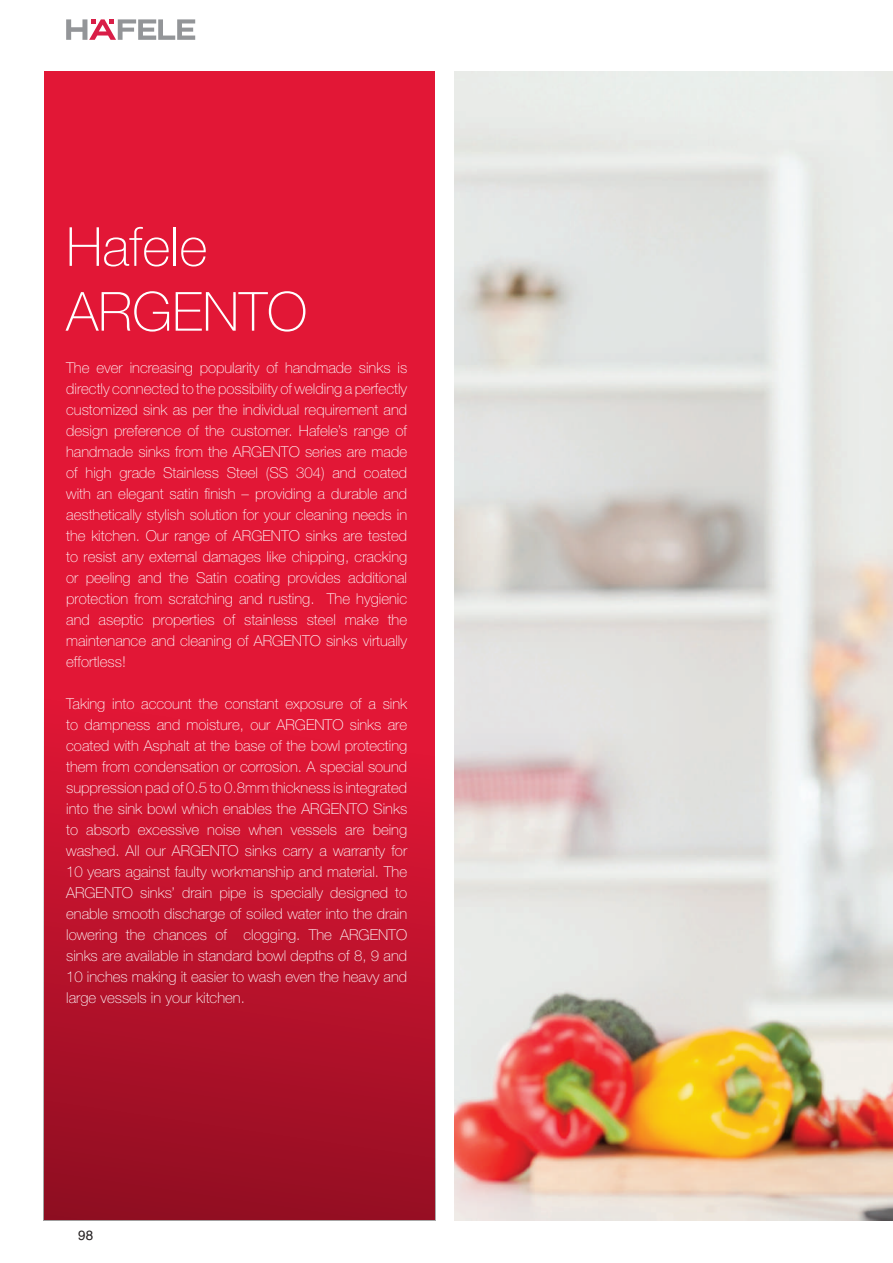
<style>
.page{position:relative;width:893px;height:1263px;background:#fff}
.page>*{position:absolute;margin:0;border:0;box-sizing:border-box;transform-origin:0 0}
.t1{font:100 54px/64.8px "Helvetica Neue";color:#fff}
.t2{font:100 15px/21px "Helvetica Neue";color:#fff;text-align:justify}
.t3{font:13.5px "Helvetica";color:#231f20}
</style>
<div class="page">
<svg style="left:66px;top:19px;width:129px;height:21px"></svg>
<div style="left:44px;top:72px;width:390px;height:1148px;background:#e21736"></div>
<svg style="left:44px;top:238px;width:392px;height:982px"></svg>
<hr style="left:44px;top:227px;width:392px;height:1px;background:#57585a">
<hr style="left:44px;top:273px;width:392px;height:1px;background:#57585a">
<img style="left:455px;top:72px;width:438px;height:1148px">
<h1 class="t1" style="left:66px;top:215px;width:242px">Hafele<br>ARGENTO</h1>
<p class="t2" style="left:66px;top:357px;width:343px">The ever increasing popularity of handmade sinks is directly connected to the possibility of welding a perfectly customized sink as per the individual requirement and design preference of the customer. Hafele’s range of handmade sinks from the ARGENTO series are made of high grade Stainless Steel (SS 304) and coated with an elegant satin finish – providing a durable and aesthetically stylish solution for your cleaning needs in the kitchen. Our range of ARGENTO sinks are tested to resist any external damages like chipping, cracking or peeling and the Satin coating provides additional protection from scratching and rusting. The hygienic and aseptic properties of stainless steel make the maintenance and cleaning of ARGENTO sinks virtually effortless!</p>
<p class="t2" style="left:66px;top:693px;width:343px">Taking into account the constant exposure of a sink to dampness and moisture, our ARGENTO sinks are coated with Asphalt at the base of the bowl protecting them from condensation or corrosion. A special sound suppression pad of 0.5 to 0.8mm thickness is integrated into the sink bowl which enables the ARGENTO Sinks to absorb excessive noise when vessels are being washed. All our ARGENTO sinks carry a warranty for 10 years against faulty workmanship and material. The ARGENTO sinks’ drain pipe is specially designed to enable smooth discharge of soiled water into the drain lowering the chances of clogging. The ARGENTO sinks are available in standard bowl depths of 8, 9 and 10 inches making it easier to wash even the heavy and large vessels in your kitchen.</p>
<p class="t3" style="left:78px;top:1225px;width:17px">98</p>
</div>
